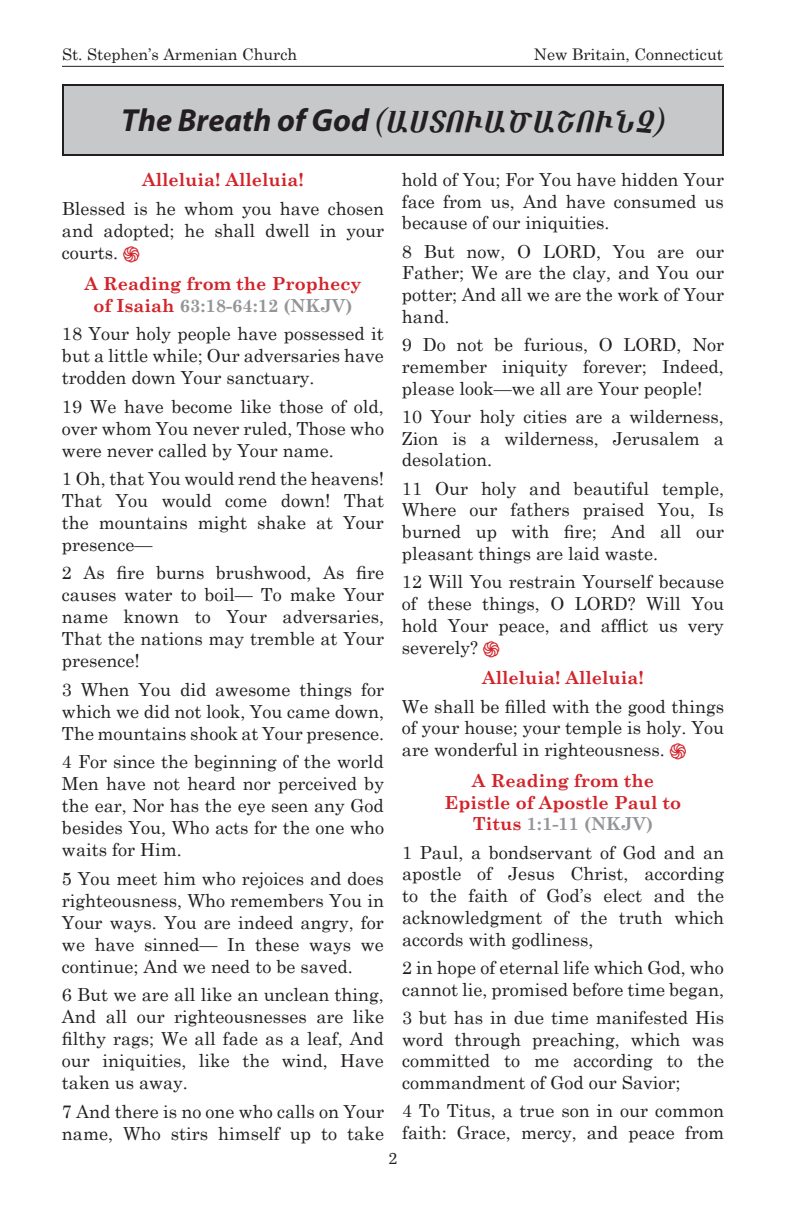
<style>
.page{position:relative;width:792px;height:1224px;background:#fff}
.page>*{position:absolute;margin:0;border:0;box-sizing:border-box;transform-origin:0 0}
.t1{font:italic 32px "Barz GT Script";color:#231f20}
.t2{font:18px/22px "Century Schoolbook";color:#231f20;text-align:justify}
.t3{font:700 18px/21.8px "Century Schoolbook";color:#d2232a;text-align:center}
.t4{font:16px "Century Schoolbook";color:#231f20}
.t5{font:16px "Bressay";color:#231f20}
.s1{font-family:"Myriad Pro";font-weight:700}
.s2{font-family:"Barz GT Plain";color:#d2232a}
.s3{color:#939598}
</style>
<div class="page">
<hr style="left:62px;top:66px;width:662px;height:1px;background:#231f20">
<div style="left:63px;top:85px;width:660px;height:70px;background:#c7c8ca"></div>
<div style="left:62px;top:84px;width:662px;height:72px;border:2px solid #231f20"></div>
<p class="t4" style="left:62px;top:44px;width:237px">St. Stephen’s Armenian Church</p>
<p class="t4" style="left:534px;top:44px;width:191px">New Britain, Connecticut</p>
<h1 class="t1" style="left:121px;top:100px;width:545px"><span class="s1">The Breath of God</span> (ԱՍՏՈՒԱԾԱՇՈՒՆՉ)</h1>
<p class="t3" style="left:142px;top:169px;width:163px">Alleluia! Alleluia!</p>
<p class="t2" style="left:62px;top:197px;width:324px">Blessed is he whom you have chosen and adopted; he shall dwell in your courts. <span class="s2">֍</span></p>
<p class="t3" style="left:84px;top:272px;width:279px">A Reading from the Prophecy of Isaiah <span class="s3">63:18‑64:12 (NKJV)</span></p>
<p class="t2" style="left:62px;top:322px;width:324px">18 Your holy people have possessed it but a little while; Our adversaries have trodden down Your sanctuary.</p>
<p class="t2" style="left:62px;top:395px;width:324px">19 We have become like those of old, over whom You never ruled, Those who were never called by Your name.</p>
<p class="t2" style="left:62px;top:467px;width:324px">1 Oh, that You would rend the heavens!<br>That You would come down! That the mountains might shake at Your presence—</p>
<p class="t2" style="left:62px;top:562px;width:324px">2 As fire burns brushwood, As fire causes water to boil— To make Your name known to Your adversaries, That the nations may tremble at Your presence!</p>
<p class="t2" style="left:62px;top:678px;width:324px">3 When You did awesome things for which we did not look, You came down, The mountains shook at Your presence.</p>
<p class="t2" style="left:62px;top:750px;width:324px">4 For since the beginning of the world Men have not heard nor perceived by the ear, Nor has the eye seen any God besides You, Who acts for the one who waits for Him.</p>
<p class="t2" style="left:62px;top:867px;width:324px">5 You meet him who rejoices and does righteousness, Who remembers You in Your ways. You are indeed angry, for we have sinned— In these ways we continue; And we need to be saved.</p>
<p class="t2" style="left:62px;top:983px;width:324px">6 But we are all like an unclean thing, And all our righteousnesses are like filthy rags; We all fade as a leaf, And our iniquities, like the wind, Have taken us away.</p>
<p class="t2" style="left:62px;top:1100px;width:324px">7 And there is no one who calls on Your name, Who stirs himself up to take</p>
<p class="t2" style="left:402px;top:168px;width:324px">hold of You; For You have hidden Your face from us, And have consumed us because of our iniquities.</p>
<p class="t2" style="left:402px;top:240px;width:324px">8 But now, O LORD, You are our Father; We are the clay, and You our potter; And all we are the work of Your hand.</p>
<p class="t2" style="left:402px;top:333px;width:324px">9 Do not be furious, O LORD, Nor remember iniquity forever; Indeed, please look—we all are Your people!</p>
<p class="t2" style="left:402px;top:405px;width:324px">10 Your holy cities are a wilderness, Zion is a wilderness, Jerusalem a desolation.</p>
<p class="t2" style="left:402px;top:477px;width:324px">11 Our holy and beautiful temple, Where our fathers praised You, Is burned up with fire; And all our pleasant things are laid waste.</p>
<p class="t2" style="left:402px;top:570px;width:324px">12 Will You restrain Yourself because of these things, O LORD? Will You hold Your peace, and afflict us very severely? <span class="s2">֍</span></p>
<p class="t3" style="left:482px;top:667px;width:163px">Alleluia! Alleluia!</p>
<p class="t2" style="left:402px;top:695px;width:324px">We shall be filled with the good things of your house; your temple is holy. You are wonderful in righteousness. <span class="s2">֍</span></p>
<p class="t3" style="left:445px;top:769px;width:238px">A Reading from the<br>Epistle of Apostle Paul to<br>Titus <span class="s3">1:1‑11 (NKJV)</span></p>
<p class="t2" style="left:402px;top:841px;width:324px">1 Paul, a bondservant of God and an apostle of Jesus Christ, according to the faith of God’s elect and the acknowledgment of the truth which accords with godliness,</p>
<p class="t2" style="left:402px;top:956px;width:323px">2 in hope of eternal life which God, who cannot lie, promised before time began,</p>
<p class="t2" style="left:402px;top:1006px;width:324px">3 but has in due time manifested His word through preaching, which was committed to me according to the commandment of God our Savior;</p>
<p class="t2" style="left:402px;top:1100px;width:324px">4 To Titus, a true son in our common faith: Grace, mercy, and peace from</p>
<p class="t5" style="left:389px;top:1149px;width:10px">2</p>
</div>
